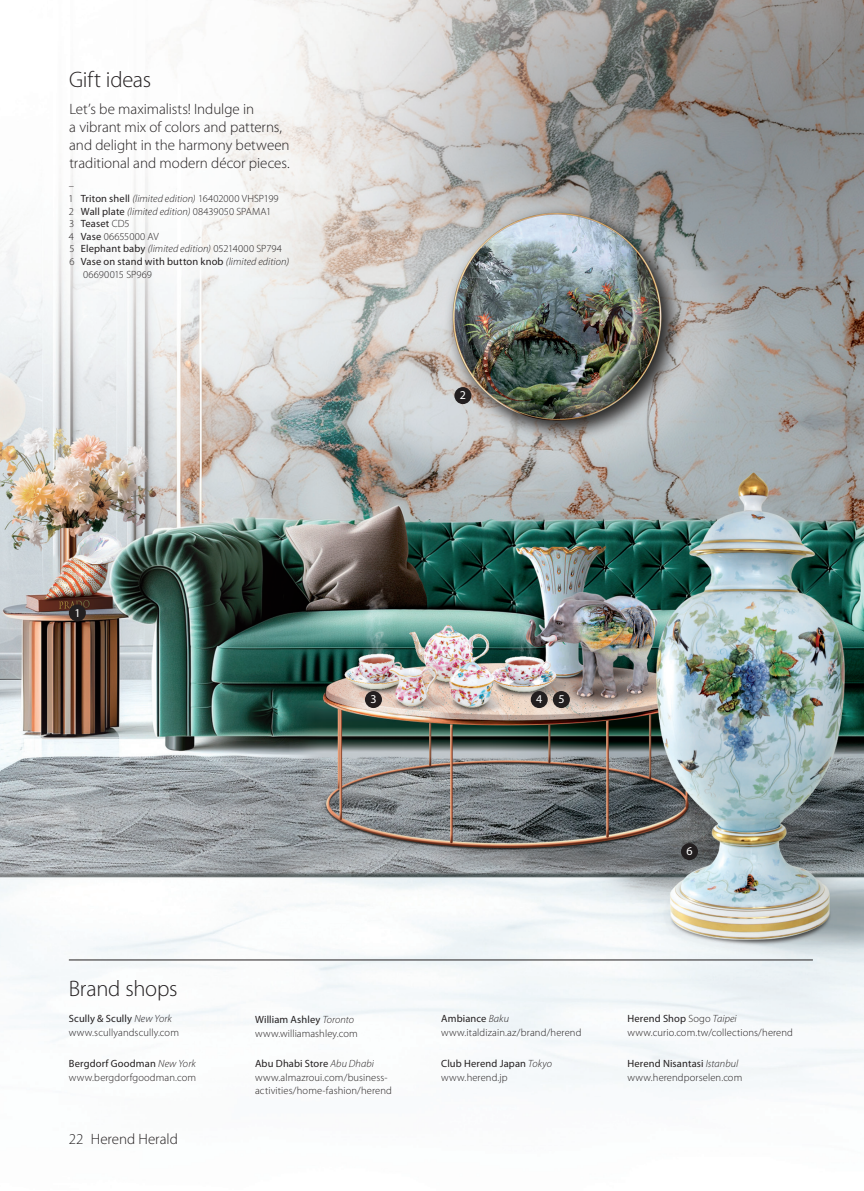
<style>
.page{position:relative;width:864px;height:1191px;background:#fff}
.page>*{position:absolute;margin:0;border:0;box-sizing:border-box;transform-origin:0 0}
.t1{font:300 22.5px "Myriad Pro";letter-spacing:-.01em;color:#231f20}
.t2{font:300 15px/18px "Myriad Pro";letter-spacing:-.005em;color:#231f20}
.t3{font:12px "Myriad Pro";color:#fff}
.t4{font:300 10.5px/13.5px "Myriad Pro";letter-spacing:.01em;color:#231f20}
.t5{font:10.5px/13.5px "Myriad Pro";letter-spacing:.015em;color:#231f20}
.t6{font:italic 300 10.5px "Myriad Pro";letter-spacing:.005em;color:#231f20}
.s1{font-weight:400}
.s2{font-style:italic}
.s3{font-style:normal}
.s4{font-weight:400;font-style:normal}
.s5{font-weight:300}
.s6{font-weight:300;font-style:italic}
</style>
<div class="page">
<img style="left:0;top:0;width:863px;height:1094px">
<hr style="left:69px;top:959px;width:743px;height:1px;background:#231f20">
<div style="left:530px;top:691px;width:17px;height:17px;background:#231f20;border-radius:50%"></div>
<div style="left:552px;top:691px;width:17px;height:17px;background:#231f20;border-radius:50%"></div>
<div style="left:680px;top:843px;width:17px;height:17px;background:#231f20;border-radius:50%"></div>
<div style="left:365px;top:691px;width:17px;height:17px;background:#231f20;border-radius:50%"></div>
<div style="left:69px;top:604px;width:17px;height:17px;background:#231f20;border-radius:50%"></div>
<div style="left:454px;top:387px;width:17px;height:17px;background:#231f20;border-radius:50%"></div>
<h1 class="t1" style="left:69px;top:67px;width:83px">Gift ideas</h1>
<h2 class="t2" style="left:69px;top:100px;width:222px">Let’s be maximalists! Indulge in<br>a vibrant mix of colors and patterns, and delight in the harmony between traditional and modern décor pieces.</h2>
<p class="t4" style="left:69px;top:179px;width:7px">–</p>
<p class="t4" style="left:68px;top:192px;width:212px">1 <span class="s1">Triton shell</span> <span class="s2">(limited edition)</span> 16402000 VHSP199</p>
<p class="t6" style="left:69px;top:206px;width:204px"><span class="s3">2</span> <span class="s4">Wall plate</span> (limited edition) <span class="s3">08439050 SPAMA1</span></p>
<p class="t5" style="left:69px;top:217px;width:62px"><span class="s5">3</span> Teaset <span class="s5">CD5</span></p>
<p class="t4" style="left:69px;top:230px;width:91px">4 <span class="s1">Vase</span> 06655000 AV</p>
<p class="t6" style="left:69px;top:243px;width:214px"><span class="s3">5</span> <span class="s4">Elephant baby</span> (limited edition) <span class="s3">05214000 SP794</span></p>
<p class="t5" style="left:69px;top:255px;width:221px"><span class="s5">6</span> Vase on stand with button knob <span class="s6">(limited edition)</span></p>
<p class="t4" style="left:83px;top:268px;width:70px">06690015 SP969</p>
<p class="t3" style="left:74px;top:606px;width:8px">1</p>
<p class="t3" style="left:370px;top:692px;width:8px">3</p>
<p class="t3" style="left:459px;top:389px;width:8px">2</p>
<p class="t3" style="left:536px;top:692px;width:8px">4</p>
<p class="t3" style="left:558px;top:692px;width:8px">5</p>
<p class="t3" style="left:686px;top:844px;width:8px">6</p>
<h1 class="t1" style="left:69px;top:976px;width:110px">Brand shops</h1>
<p class="t4" style="left:69px;top:1012px;width:112px"><span class="s1">Scully &amp; Scully</span> <span class="s2">New York </span>www.scullyandscully.com</p>
<p class="t4" style="left:255px;top:1013px;width:104px"><span class="s1">William Ashley</span> <span class="s2">Toronto </span>www.williamashley.com</p>
<p class="t4" style="left:441px;top:1012px;width:142px"><span class="s1">Ambiance</span> <span class="s2">Baku </span>www.italdizain.az/brand/herend</p>
<p class="t4" style="left:627px;top:1012px;width:167px"><span class="s1">Herend Shop</span> Sogo <span class="s2">Taipei </span>www.curio.com.tw/collections/herend</p>
<p class="t4" style="left:69px;top:1057px;width:129px"><span class="s1">Bergdorf Goodman</span> <span class="s2">New York </span>www.bergdorfgoodman.com</p>
<p class="t4" style="left:255px;top:1057px;width:138px"><span class="s1">Abu Dhabi Store</span> <span class="s2">Abu Dhabi </span>www.almazroui.com/business&shy;activities/home-fashion/herend</p>
<p class="t5" style="left:441px;top:1057px;width:112px">Club Herend Japan <span class="s6">Tokyo </span><span class="s5">www.herend.jp</span></p>
<p class="t4" style="left:627px;top:1057px;width:116px"><span class="s1">Herend Nisantasi</span> <span class="s2">Istanbul </span>www.herendporselen.com</p>
<h2 class="t2" style="left:69px;top:1130px;width:110px">22 Herend Herald</h2>
</div>
